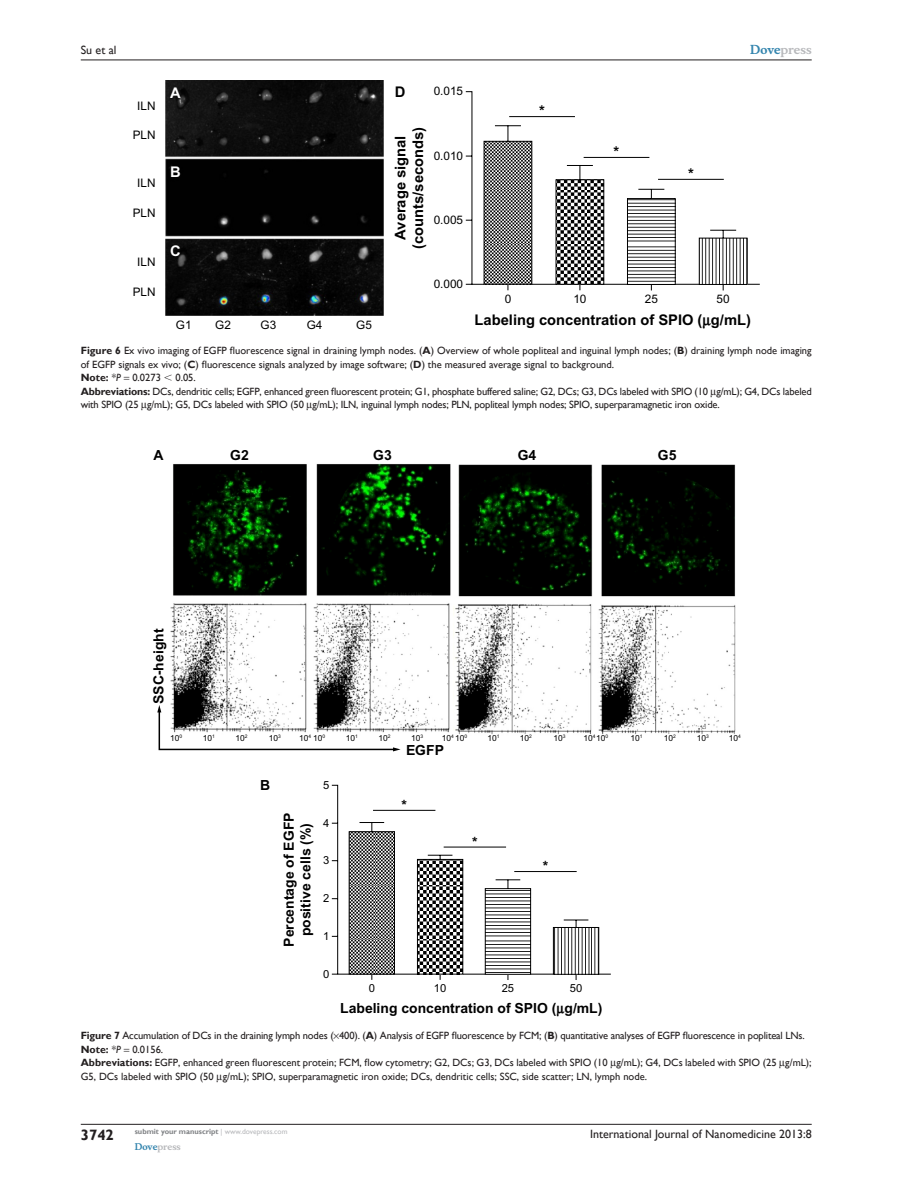
<style>
.page{position:relative;width:918px;height:1188px;background:#fff}
.page>*{position:absolute;margin:0;border:0;box-sizing:border-box;transform-origin:0 0}
.t1{font:700 15px "Gill Sans";color:#231f20}
.t2{font:700 14.7px/17.7px "Arial";color:#000;text-align:center}
.t3{font:700 14.7px "Arial";color:#fff}
.t4{font:700 13.95px/16.8px "Arial";color:#000;text-align:center}
.t5{font:12px "Gill Sans";color:#231f20}
.t6{font:700 12px "Musee";color:#b8b9bc}
.t7{font:11.7px "Arial";color:#000}
.t8{font:11.1px "Arial";color:#000}
.TSNRI{font:10.5px/13.5px "Gill Sans";letter-spacing:-.015em;color:#231f20}
.FC{font:10.5px/13.5px "Gill Sans";color:#231f20}
.t9{font:700 9px "Musee";color:#b8b9bc}
.t10{font:8.4px "Arial";color:#000}
.t11{font:700 7.5px "Gill Sans";color:#808285}
.s1{color:#3485ae}
.s2{font-weight:700}
.s3{font-style:italic}
.s4{font-family:"Mathematical Pi One"}
.s5{font-weight:400;color:#b8b9bc}
</style>
<div class="page">
<hr style="left:81px;top:1124px;width:731px;height:1px;background:#231f20">
<hr style="left:81px;top:60px;width:731px;height:1px;background:#231f20">
<img style="left:170px;top:463px;width:565px;height:272px">
<svg style="left:331px;top:785px;width:280px;height:190px"></svg>
<svg style="left:348px;top:810px;width:252px;height:170px"></svg>
<svg style="left:157px;top:705px;width:244px;height:46px"></svg>
<img style="left:166px;top:81px;width:218px;height:234px">
<svg style="left:465px;top:91px;width:295px;height:194px"></svg>
<svg style="left:483px;top:116px;width:265px;height:175px"></svg>
<p class="t5" style="left:81px;top:43px;width:37px">Su et al</p>
<p class="t7" style="left:137px;top:99px;width:20px">ILN</p>
<p class="t7" style="left:133px;top:128px;width:24px">PLN</p>
<p class="t7" style="left:137px;top:177px;width:20px">ILN</p>
<p class="t7" style="left:133px;top:206px;width:24px">PLN</p>
<p class="t7" style="left:137px;top:256px;width:20px">ILN</p>
<p class="t7" style="left:133px;top:285px;width:24px">PLN</p>
<p class="t3" style="left:170px;top:84px;width:12px">A</p>
<p class="t3" style="left:170px;top:163px;width:12px">B</p>
<p class="t3" style="left:170px;top:243px;width:12px">C</p>
<p class="t7" style="left:176px;top:318px;width:17px">G1</p>
<p class="t7" style="left:215px;top:318px;width:17px">G2</p>
<p class="t7" style="left:261px;top:318px;width:17px">G3</p>
<p class="t7" style="left:307px;top:318px;width:17px">G4</p>
<p class="t7" style="left:356px;top:318px;width:17px">G5</p>
<p class="t2" style="left:395px;top:83px;width:12px">D</p>
<p class="t7" style="left:434px;top:84px;width:31px">0.015</p>
<p class="t2" style="left:392px;top:249px;width:123px;rotate:-90deg">Average signal (counts/seconds)</p>
<p class="t7" style="left:434px;top:149px;width:31px">0.010</p>
<p class="t7" style="left:434px;top:213px;width:31px">0.005</p>
<p class="t7" style="left:434px;top:277px;width:31px">0.000</p>
<p class="t2" style="left:539px;top:102px;width:7px">*</p>
<p class="t2" style="left:614px;top:143px;width:7px">*</p>
<p class="t2" style="left:688px;top:165px;width:7px">*</p>
<p class="t6" style="left:750px;top:43px;width:63px"><span class="s1">Dove</span>press</p>
<p class="t7" style="left:505px;top:292px;width:8px">0</p>
<p class="t7" style="left:573px;top:292px;width:15px">10</p>
<p class="t7" style="left:645px;top:292px;width:15px">25</p>
<p class="t2" style="left:475px;top:311px;width:278px">Labeling concentration of SPIO ( g/mL)</p>
<p class="t7" style="left:717px;top:292px;width:15px">50</p>
<p class="FC" style="left:81px;top:344px;width:732px"><span class="s2">Figure 6</span> Ex vivo imaging of EGFP fluorescence signal in draining lymph nodes. (<span class="s2">A</span>) Overview of whole popliteal and inguinal lymph nodes; (<span class="s2">B</span>) draining lymph node imaging of EG FP signals ex vivo; (<span class="s2">C</span>) fluorescence signals analyzed by image software; (<span class="s2">D</span>) the measured average signal to background.</p>
<p class="FC" style="left:81px;top:371px;width:117px"><span class="s2">Note:</span> *<span class="s3">P</span> 0.0273 <span class="s4">,</span> 0.05.</p>
<p class="TSNRI" style="left:81px;top:385px;width:732px"><span class="s2">Abbreviations:</span> DCs, dendritic cells; EGFP, enhanced green fluorescent protein; G1, phosphate buffered saline; G2, DCs; G3, DCs labeled with SPIO (10 g/mL); G4, DCs labeled with SPIO (25 g/mL); G5, DCs labeled with SPIO (50 g/mL); ILN, inguinal lymph nodes; PLN, popliteal lymph nodes; SPIO, superparamagnetic iron oxide.</p>
<p class="t4" style="left:154px;top:447px;width:12px">A</p>
<p class="t4" style="left:230px;top:447px;width:20px">G2</p>
<p class="t4" style="left:373px;top:447px;width:20px">G3</p>
<p class="t4" style="left:518px;top:447px;width:20px">G4</p>
<p class="t4" style="left:658px;top:447px;width:20px">G5</p>
<p class="t4" style="left:150px;top:704px;width:77px;rotate:-90deg">SSC-height</p>
<p class="t10" style="left:170px;top:733px;width:14px">10<sup>0</sup></p>
<p class="t10" style="left:203px;top:733px;width:14px">10<sup>1</sup></p>
<p class="t10" style="left:236px;top:733px;width:14px">10<sup>2</sup></p>
<p class="t10" style="left:269px;top:733px;width:14px">10<sup>3</sup></p>
<p class="t10" style="left:299px;top:733px;width:28px">10<sup>4</sup> 10<sup>0</sup></p>
<p class="t10" style="left:346px;top:733px;width:14px">10<sup>1</sup></p>
<p class="t10" style="left:379px;top:733px;width:14px">10<sup>2</sup></p>
<p class="t10" style="left:411px;top:733px;width:14px">10<sup>3</sup></p>
<p class="t10" style="left:442px;top:733px;width:27px">10<sup>4</sup> 10<sup>0</sup></p>
<p class="t10" style="left:488px;top:733px;width:14px">10<sup>1</sup></p>
<p class="t10" style="left:520px;top:733px;width:14px">10<sup>2</sup></p>
<p class="t10" style="left:554px;top:733px;width:14px">10<sup>3</sup></p>
<p class="t10" style="left:583px;top:733px;width:26px">10<sup>4</sup> 10<sup>0</sup></p>
<p class="t10" style="left:631px;top:733px;width:14px">10<sup>1</sup></p>
<p class="t10" style="left:664px;top:733px;width:14px">10<sup>2</sup></p>
<p class="t10" style="left:697px;top:733px;width:14px">10<sup>3</sup></p>
<p class="t10" style="left:729px;top:733px;width:14px">10<sup>4</sup></p>
<p class="t4" style="left:260px;top:777px;width:12px">B</p>
<p class="t4" style="left:281px;top:947px;width:136px;rotate:-90deg">Percentage of EGFP positive cells (%)</p>
<p class="t8" style="left:323px;top:778px;width:8px">5</p>
<p class="t8" style="left:323px;top:816px;width:8px">4</p>
<p class="t8" style="left:323px;top:854px;width:8px">3</p>
<p class="t8" style="left:323px;top:892px;width:8px">2</p>
<p class="t8" style="left:323px;top:930px;width:8px">1</p>
<p class="t8" style="left:323px;top:967px;width:8px">0</p>
<p class="t4" style="left:406px;top:742px;width:39px">EGFP</p>
<p class="t4" style="left:402px;top:797px;width:7px">*</p>
<p class="t4" style="left:472px;top:833px;width:7px">*</p>
<p class="t4" style="left:543px;top:858px;width:7px">*</p>
<p class="t8" style="left:369px;top:982px;width:8px">0</p>
<p class="t8" style="left:434px;top:982px;width:14px">10</p>
<p class="t8" style="left:502px;top:982px;width:14px">25</p>
<p class="t4" style="left:340px;top:1000px;width:264px">Labeling concentration of SPIO ( g/mL)</p>
<p class="t8" style="left:570px;top:982px;width:14px">50</p>
<p class="FC" style="left:81px;top:1029px;width:725px"><span class="s2">Figure 7</span> Accumulation of DCs in the draining lymph nodes ( 400). (<span class="s2">A</span>) Analysis of EGFP fluorescence by FCM; (<span class="s2">B</span>) quantitative analyses of EGFP fluorescence in popliteal LNs.</p>
<p class="FC" style="left:81px;top:1042px;width:84px"><span class="s2">Note:</span> *<span class="s3">P</span> 0.0156.</p>
<p class="TSNRI" style="left:81px;top:1056px;width:732px"><span class="s2">Abbreviations:</span> EGFP, enhanced green fluorescent protein; FCM, flow cytometry; G2, DCs; G3, DCs labeled with SPIO (10 g/mL); G4, DCs labeled with SPIO (25 g/mL);<br>G5, DCs labeled with SPIO (50 g/mL); SPIO, superparamagnetic iron oxide; DCs, dendritic cells; SSC, side scatter; LN, lymph node.</p>
<h1 class="t1" style="left:81px;top:1126px;width:35px">3742</h1>
<p class="t11" style="left:135px;top:1127px;width:154px">submit your manuscript <span class="s5">| www.dovepress.com</span></p>
<p class="t9" style="left:135px;top:1141px;width:48px"><span class="s1">Dove</span>press</p>
<p class="t5" style="left:590px;top:1127px;width:223px">International Journal of Nanomedicine 2013:8</p>
</div>
